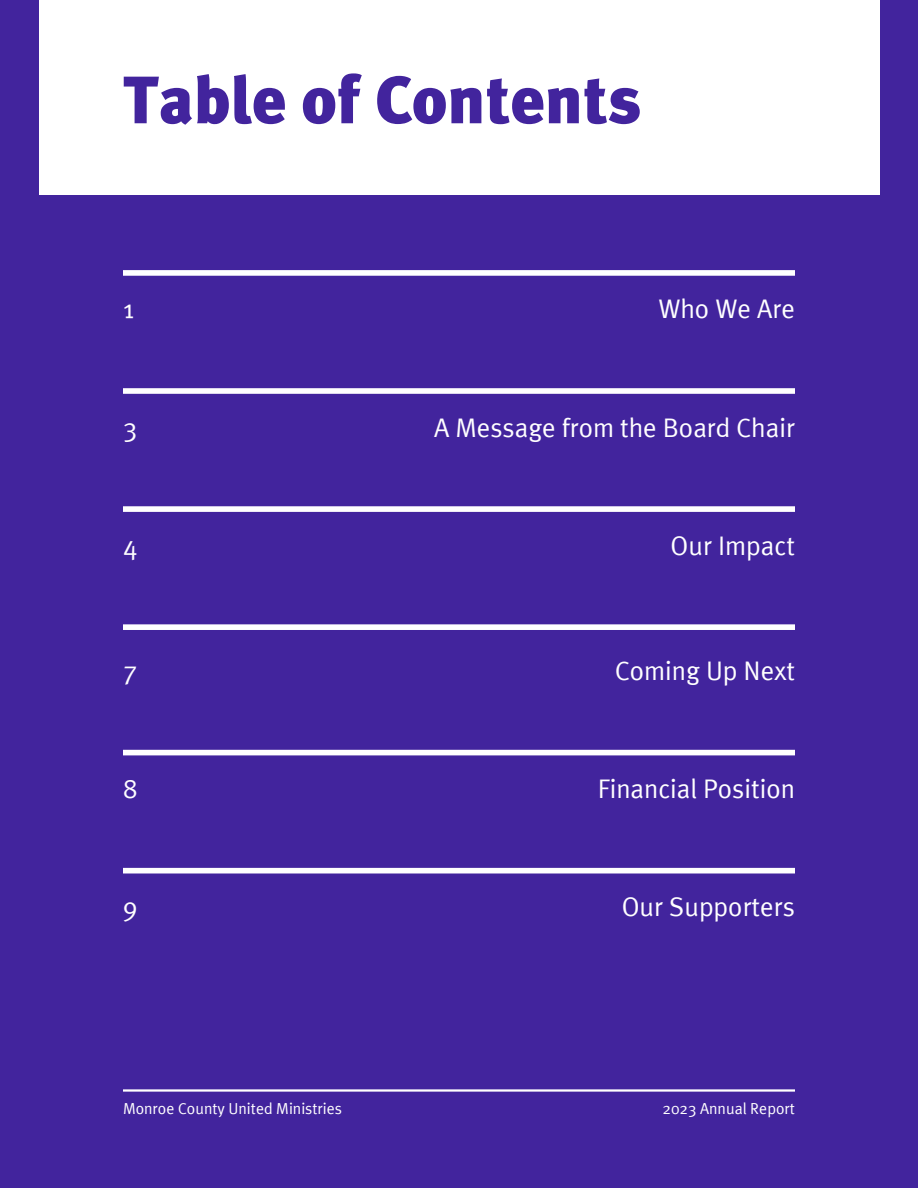
<style>
.page{position:relative;width:918px;height:1188px;background:#42249d}
.page>*{position:absolute;margin:0;border:0;box-sizing:border-box;transform-origin:0 0}
.t1{font:900 66.9px "Meta Plus";color:#42249d}
.t2{font:26.85px "Meta Plus";color:#fff}
.t3{font:15.9px "Meta Plus";color:#fff}
</style>
<div class="page">
<div style="left:39px;top:0;width:840px;height:195px;background:#fff"></div>
<hr style="left:123px;top:1089px;width:672px;height:3px;background:#fff">
<div style="left:123px;top:270px;width:672px;height:6px;background:#fff"></div>
<div style="left:123px;top:388px;width:672px;height:6px;background:#fff"></div>
<div style="left:123px;top:506px;width:672px;height:6px;background:#fff"></div>
<div style="left:123px;top:624px;width:672px;height:6px;background:#fff"></div>
<div style="left:123px;top:750px;width:672px;height:5px;background:#fff"></div>
<div style="left:123px;top:868px;width:672px;height:6px;background:#fff"></div>
<h1 class="t1" style="left:123px;top:73px;width:519px">Table of Contents</h1>
<h2 class="t2" style="left:123px;top:294px;width:12px">1</h2>
<p class="t2" style="left:658px;top:294px;width:138px">Who We Are</p>
<h2 class="t2" style="left:123px;top:412px;width:16px">3</h2>
<p class="t2" style="left:434px;top:412px;width:362px">A Message from the Board Chair</p>
<h2 class="t2" style="left:123px;top:530px;width:16px">4</h2>
<p class="t2" style="left:671px;top:530px;width:126px">Our Impact</p>
<h2 class="t2" style="left:123px;top:655px;width:16px">7</h2>
<p class="t2" style="left:615px;top:655px;width:181px">Coming Up Next</p>
<h2 class="t2" style="left:123px;top:773px;width:16px">8</h2>
<p class="t2" style="left:598px;top:773px;width:199px">Financial Position</p>
<p class="t2" style="left:123px;top:891px;width:16px">9</p>
<p class="t2" style="left:622px;top:891px;width:175px">Our Supporters</p>
<p class="t3" style="left:123px;top:1099px;width:221px">Monroe County United Ministries</p>
<h2 class="t3" style="left:663px;top:1099px;width:134px">2023 Annual Report</h2>
</div>
